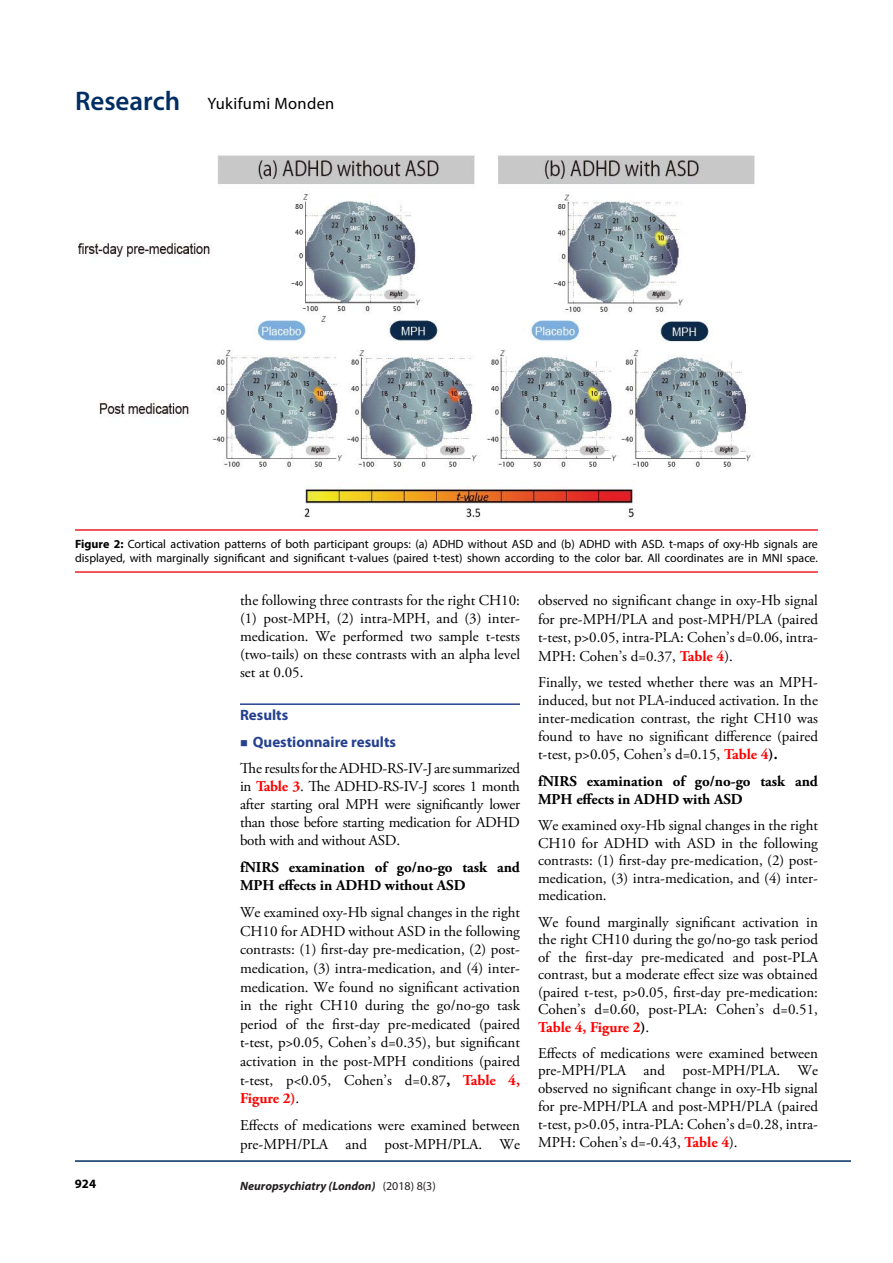
<style>
.page{position:relative;width:893px;height:1263px;background:#fff}
.page>*{position:absolute;margin:0;border:0;box-sizing:border-box;transform-origin:0 0}
.t1{font:16.5px "Myriad Pro";letter-spacing:.02em;color:#000}
.t2{font:15px/18.6px "Adobe Garamond Pro";color:#000;text-align:justify}
.t3{font:700 15px/18px "Adobe Garamond Pro";color:#000}
.t4{font:700 15px/26.5px "Myriad Pro";color:#25408f}
.t5{font:700 12.75px "Myriad Pro";color:#000}
.t6{font:12px/14.4px "Myriad Pro";color:#000}
.t7{font:italic 700 12px "Myriad Pro";color:#231f20}
.s1{font-weight:600;font-size:27px;color:#002d62}
.s2{font-weight:700}
.s3{font-weight:700;color:#f00}
.s4{font-weight:400;font-style:normal}
</style>
<div class="page">
<hr style="left:75px;top:1160px;width:776px;height:2px;background:#002d62">
<hr style="left:240px;top:703px;width:280px;height:2px;background:#25408f">
<img style="left:79px;top:155px;width:676px;height:364px">
<hr style="left:75px;top:529px;width:743px;height:2px;background:#ed2124">
<hr style="left:75px;top:571px;width:743px;height:2px;background:#ed2124">
<p class="t1" style="left:75px;top:93px;width:261px"><span class="s1">Research</span> Yukifumi Monden</p>
<p class="t6" style="left:75px;top:536px;width:744px"><span class="s2">Figure 2:</span> Cortical activation patterns of both participant groups: (a) ADHD without ASD and (b) ADHD with ASD. t-maps of oxy-Hb signals are displayed, with marginally significant and significant t-values (paired t-test) shown according to the color bar. All coordinates are in MNI space.</p>
<p class="t2" style="left:240px;top:592px;width:281px;line-height:18px">the following three contrasts for the right CH10: (1) post-MPH, (2) intra-MPH, and (3) inter&shy;medication. We performed two sample t-tests (two-tails) on these contrasts with an alpha level set at 0.05.</p>
<p class="t4" style="left:253px;top:702px;width:145px;text-indent:-13px">Results<br>Questionnaire results</p>
<p class="t2" style="left:240px;top:760px;width:281px;line-height:18px">The results for the ADHD-RS-IV-J are summarized in <span class="s3">Table 3</span>. The ADHD-RS-IV-J scores 1 month after starting oral MPH were significantly lower than those before starting medication for ADHD both with and without ASD.</p>
<p class="t3" style="left:240px;top:858px;width:281px">fNIRS examination of go/no-go task and<br>MPH effects in ADHD without ASD</p>
<p class="t2" style="left:240px;top:903px;width:281px">We examined oxy-Hb signal changes in the right CH10 for ADHD without ASD in the following contrasts: (1) first-day pre-medication, (2) post&shy;medication, (3) intra-medication, and (4) inter&shy;medication. We found no significant activation in the right CH10 during the go/no-go task period of the first-day pre-medicated (paired t-test, p&gt;0.05, Cohen’s d=0.35), but significant activation in the post-MPH conditions (paired t-test, p&lt;0.05, Cohen’s d=0.87<span class="s2">,</span> <span class="s3">Table 4, Figure 2)</span>.</p>
<p class="t2" style="left:240px;top:1117px;width:281px">Effects of medications were examined between pre-MPH/PLA and post-MPH/PLA. We</p>
<p class="t5" style="left:75px;top:1176px;width:23px">924</p>
<p class="t7" style="left:240px;top:1178px;width:197px">Neuropsychiatry (London) <span class="s4">(2018) 8(3)</span></p>
<p class="t2" style="left:538px;top:591px;width:281px">observed no significant change in oxy-Hb signal for pre-MPH/PLA and post-MPH/PLA (paired t-test, p&gt;0.05, intra-PLA: Cohen’s d=0.06, intra-MPH: Cohen’s d=0.37, <span class="s3">Table 4</span>).</p>
<p class="t2" style="left:538px;top:674px;width:281px;line-height:18px">Finally, we tested whether there was an MPH&shy;induced, but not PLA-induced activation. In the inter-medication contrast, the right CH10 was found to have no significant difference (paired t-test, p&gt;0.05, Cohen’s d=0.15, <span class="s3">Table 4</span><span class="s2">).</span></p>
<p class="t3" style="left:538px;top:772px;width:281px">fNIRS examination of go/no-go task and<br>MPH effects in ADHD with ASD</p>
<p class="t2" style="left:538px;top:817px;width:281px;line-height:17.5px">We examined oxy-Hb signal changes in the right CH10 for ADHD with ASD in the following contrasts: (1) first-day pre-medication, (2) post&shy;medication, (3) intra-medication, and (4) inter&shy;medication.</p>
<p class="t2" style="left:538px;top:913px;width:281px;line-height:17.5px">We found marginally significant activation in the right CH10 during the go/no-go task period of the first-day pre-medicated and post-PLA contrast, but a moderate effect size was obtained (paired t-test, p&gt;0.05, first-day pre-medication:<br>Cohen’s d=0.60, post-PLA: Cohen’s d=0.51, <span class="s3">Table 4, Figure 2</span><span class="s2">)</span>.</p>
<p class="t2" style="left:538px;top:1045px;width:281px;line-height:17.7px">Effects of medications were examined between pre-MPH/PLA and post-MPH/PLA. We observed no significant change in oxy-Hb signal for pre-MPH/PLA and post-MPH/PLA (paired t-test, p&gt;0.05, intra-PLA: Cohen’s d=0.28, intra-MPH: Cohen’s d=-0.43, <span class="s3">Table 4</span>).</p>
</div>
